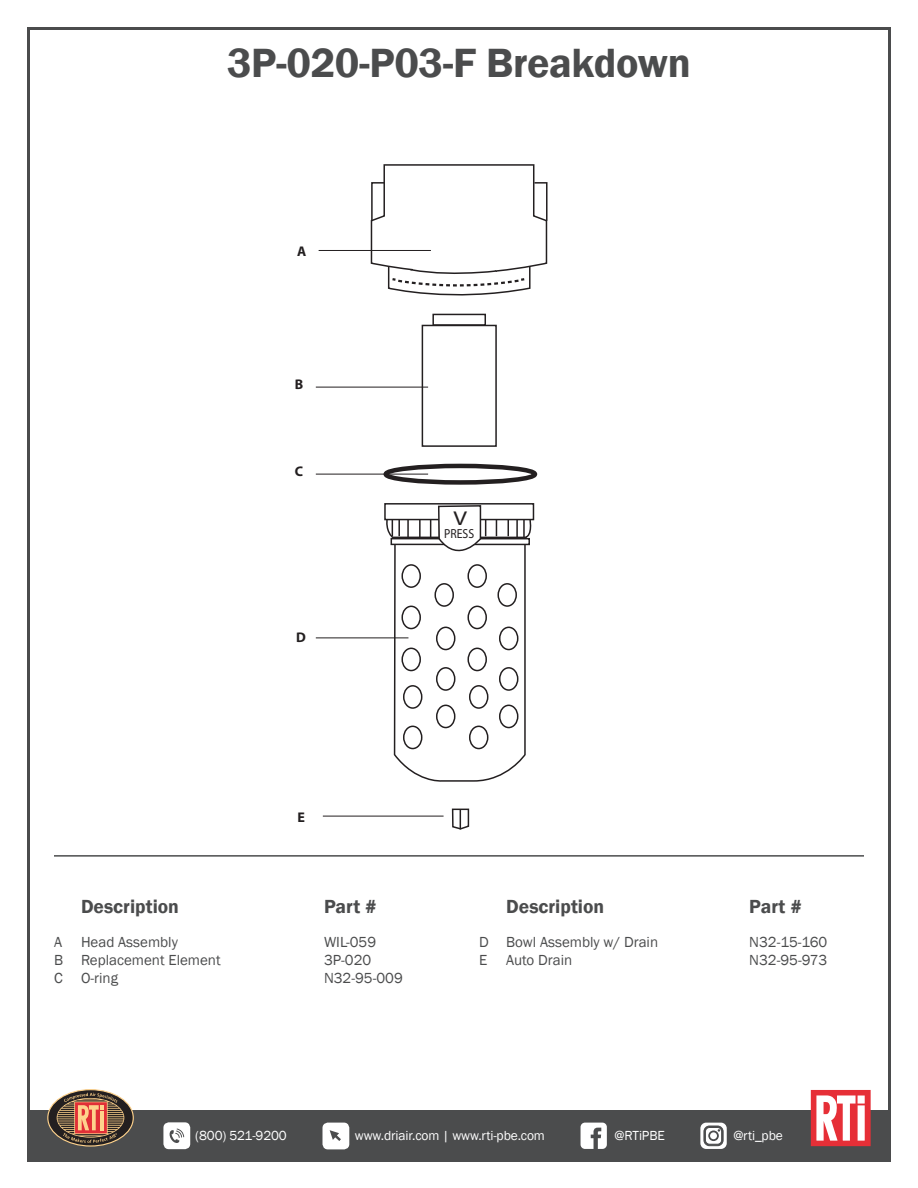
<style>
.page{position:relative;width:918px;height:1188px;background:#fff}
.page>*{position:absolute;margin:0;border:0;box-sizing:border-box;transform-origin:0 0}
.t1{font:600 42px "Franklin Gothic";letter-spacing:-.01em;color:#4b4c4d}
.t2{font:600 30px "Franklin Gothic";letter-spacing:.025em;color:#231f20}
.t3{font:20.1px "Myriad";color:#231f20;scale:1.21 1}
.t4{font:600 19.5px "Franklin Gothic";color:#4b4c4d}
.t5{font:15px "Franklin Gothic";color:#4b4c4d}
.t6{font:700 14.1px "Myriad";color:#231f20}
.t7{font:13.5px "Franklin Gothic";letter-spacing:-.01em;color:#fff}
.t8{font:13.2px "Myriad";color:#231f20;scale:.9 1}
</style>
<div class="page">
<div style="left:27px;top:1110px;width:864px;height:52px;background:#4b4c4d"></div>
<svg style="left:811px;top:1090px;width:60px;height:56px;background:#ef878c"></svg>
<svg style="left:48px;top:1090px;width:85px;height:56px"></svg>
<div style="left:47px;top:1089px;width:87px;height:57px;border:1px solid #fed28c;border-radius:50%"></div>
<svg style="left:57px;top:1093px;width:67px;height:50px;background:#93654e"></svg>
<div style="left:323px;top:1123px;width:26px;height:26px;background:#fff;border-radius:5px"></div>
<svg style="left:330px;top:1130px;width:11px;height:11px"></svg>
<div style="left:163px;top:1122px;width:27px;height:27px;background:#fff;border-radius:5px"></div>
<svg style="left:170px;top:1129px;width:14px;height:14px"></svg>
<svg style="left:581px;top:1123px;width:26px;height:26px"></svg>
<svg style="left:700px;top:1123px;width:27px;height:26px"></svg>
<svg style="left:704px;top:1126px;width:19px;height:20px"></svg>
<hr style="left:54px;top:855px;width:810px;height:2px;background:#4b4c4d">
<div style="left:422px;top:325px;width:75px;height:122px;border:2px solid #231f20"></div>
<div style="left:432px;top:314px;width:54px;height:12px;border:2px solid #231f20"></div>
<svg style="left:451px;top:808px;width:19px;height:22px"></svg>
<div style="left:384px;top:503px;width:150px;height:17px;border:2px solid #231f20"></div>
<svg style="left:385px;top:504px;width:148px;height:278px"></svg>
<svg style="left:386px;top:466px;width:149px;height:16px"></svg>
<div style="left:383px;top:464px;width:154px;height:21px;border:4px solid #231f20;border-radius:50%"></div>
<svg style="left:370px;top:164px;width:178px;height:132px"></svg>
<hr style="left:316px;top:387px;width:112px;height:1px;background:#231f20">
<hr style="left:316px;top:474px;width:112px;height:1px;background:#231f20">
<hr style="left:319px;top:250px;width:112px;height:1px;background:#231f20">
<hr style="left:316px;top:638px;width:92px;height:1px;background:#231f20">
<hr style="left:323px;top:816px;width:121px;height:1px;background:#231f20">
<h1 class="t1" style="left:227px;top:38px;width:465px">3P-020-P03-F Breakdown</h1>
<h2 class="t2" style="left:341px;top:56px;width:237px">Parts Breakdown</h2>
<p class="t6" style="left:297px;top:244px;width:11px">A</p>
<p class="t6" style="left:295px;top:377px;width:10px">B</p>
<p class="t6" style="left:295px;top:464px;width:10px">C</p>
<p class="t6" style="left:296px;top:630px;width:11px">D</p>
<p class="t6" style="left:298px;top:810px;width:9px">E</p>
<h3 class="t3" style="left:453px;top:508px;width:13px">V</h3>
<p class="t8" style="left:444px;top:527px;width:35px">PRESS</p>
<h3 class="t4" style="left:81px;top:894px;width:100px">Description</h3>
<h3 class="t4" style="left:324px;top:894px;width:54px">Part #</h3>
<h3 class="t4" style="left:506px;top:894px;width:100px">Description</h3>
<h3 class="t4" style="left:749px;top:894px;width:54px">Part #</h3>
<p class="t5" style="left:54px;top:932px;width:10px">A</p>
<p class="t5" style="left:81px;top:932px;width:98px">Head Assembly</p>
<p class="t5" style="left:324px;top:932px;width:54px">WIL-059</p>
<p class="t5" style="left:54px;top:950px;width:168px">B Replacement Element</p>
<p class="t5" style="left:324px;top:950px;width:49px">3P-020</p>
<p class="t5" style="left:54px;top:968px;width:66px">C O-ring</p>
<p class="t5" style="left:324px;top:968px;width:80px">N32-95-009</p>
<p class="t5" style="left:479px;top:932px;width:180px">D Bowl Assembly w/ Drain</p>
<p class="t5" style="left:749px;top:932px;width:80px">N32-15-160</p>
<p class="t5" style="left:479px;top:950px;width:10px">E</p>
<p class="t5" style="left:506px;top:950px;width:68px">Auto Drain</p>
<p class="t5" style="left:749px;top:950px;width:80px">N32-95-973</p>
<p class="t7" style="left:195px;top:1127px;width:93px">(800) 521-9200</p>
<p class="t7" style="left:355px;top:1127px;width:192px">www.driair.com | www.rti-pbe.com</p>
<p class="t7" style="left:615px;top:1127px;width:52px">@RTiPBE</p>
<p class="t7" style="left:733px;top:1127px;width:51px">@rti_pbe</p>
</div>
